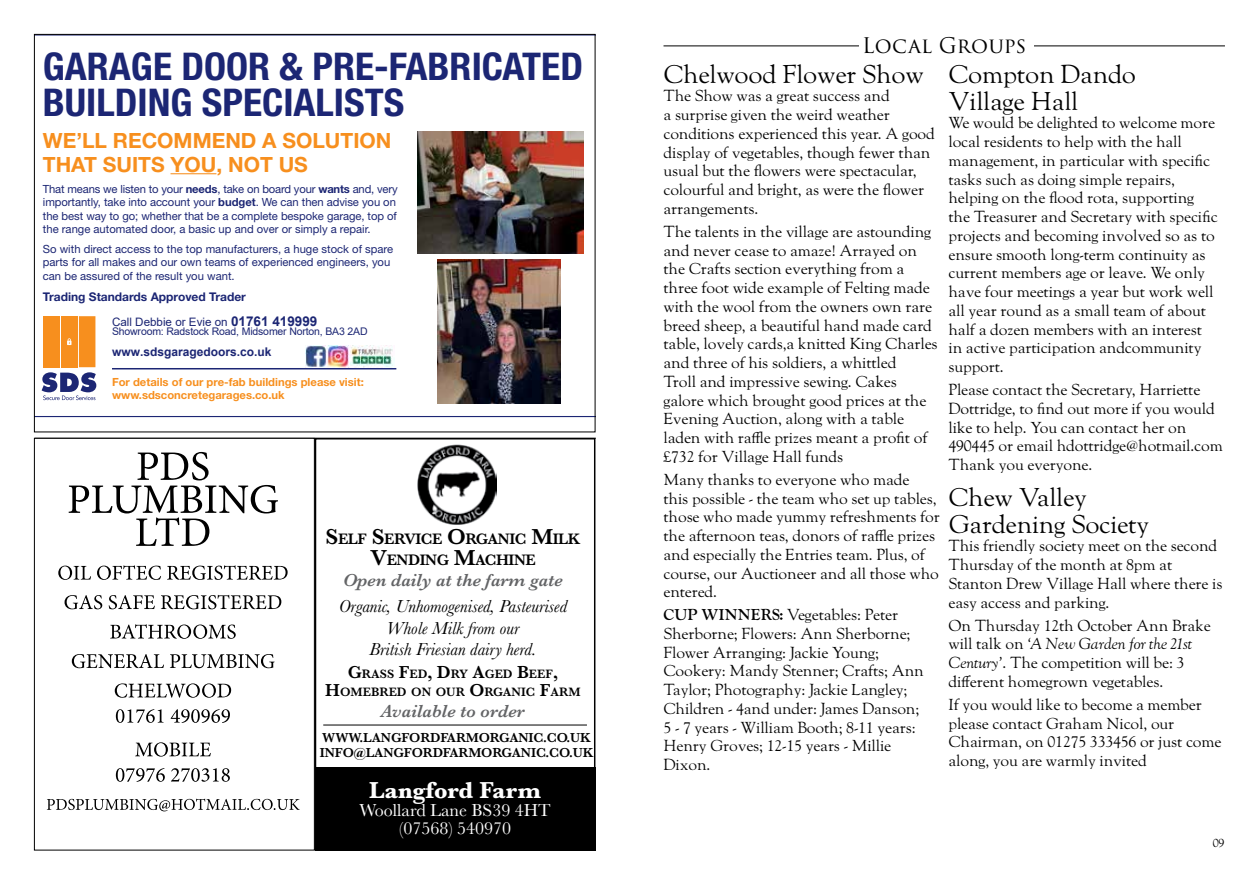
<style>
.page{position:relative;width:1259px;height:893px;background:#fff}
.page>*{position:absolute;margin:0;border:0;box-sizing:border-box;transform-origin:0 0}
.t1{font:700 condensed 38.25px/36px "Helvetica Neue LT Std";color:#1c2674}
.t2{font:25.5px/27px "LTC Goudy Oldstyle Pro";letter-spacing:-.01em;color:#000}
.t3{font:700 24px "Baskerville";color:#fff}
.t4{font:700 21px/24px "Helvetica Neue LT Std";color:#f78f1e}
.t5{font:21px "Trajan Pro 3";letter-spacing:.015em;color:#000}
.t6{font:italic 18px/21.6px "Baskerville";color:#000;text-align:center}
.t7{font:italic 600 18px "Baskerville";color:#636466}
.t8{font:18px/18px "Baskerville";color:#fff;text-align:center}
.t9{font:15.75px/18.8px "LTC Goudy Oldstyle Pro";letter-spacing:-.01em;color:#000}
.t10{font:600 15.75px/21px "Baskerville";letter-spacing:-.03em;color:#000;text-align:center}
.t11{font:600 13.5px/15px "Baskerville";letter-spacing:-.01em;color:#000}
.t12{font:600 12.6px/18px "Baskerville";color:#000;text-align:center}
.t13{font:700 12px "Helvetica Neue LT Std";color:#1c2674}
.t14{font:700 12px "Arial";color:#1c2674}
.t15{font:12px "LTC Goudy Oldstyle Pro";color:#000}
.t16{font:11.7px "Arial";color:#1c2674}
.t17{font:11.25px/13.5px "Helvetica Neue LT Std";color:#1c2674}
.t18{font:700 11.25px/13.5px "Helvetica Neue LT Std";color:#f78f1e}
.t19{font:10.5px "Arial";letter-spacing:-.015em;color:#1c2674}
.s1{font-weight:700}
.s2{font-weight:700;font-size:13.5px}
.s3{font-size:22.5px}
.s4{font-size:18px}
.s5{font-style:italic}
</style>
<div class="page">
<svg style="left:36px;top:131px;width:557px;height:286px"></svg>
<hr style="left:170px;top:173px;width:46px;height:1px;background:#f78f1e">
<hr style="left:112px;top:368px;width:284px;height:1px;background:#1c2674">
<svg style="left:42px;top:316px;width:54px;height:84px"></svg>
<img style="left:417px;top:132px;width:166px;height:122px">
<img style="left:305px;top:345px;width:43px;height:22px">
<img style="left:350px;top:345px;width:44px;height:22px">
<img style="left:437px;top:260px;width:124px;height:144px">
<hr style="left:34px;top:438px;width:562px;height:1px;background:#000">
<hr style="left:315px;top:438px;width:1px;height:412px;background:#000">
<div style="left:315px;top:767px;width:281px;height:83px;background:#000"></div>
<img style="left:417px;top:444px;width:79px;height:80px">
<hr style="left:323px;top:725px;width:264px;height:1px;background:#000">
<hr style="left:663px;top:46px;width:562px;height:1px;background:#000">
<div style="left:859px;top:30px;width:174px;height:34px;background:#fff"></div>
<div style="left:34px;top:438px;width:281px;height:412px;border:1px solid #000"></div>
<svg style="left:47px;top:799px;width:253px;height:12px"></svg>
<svg style="left:116px;top:768px;width:114px;height:14px"></svg>
<svg style="left:135px;top:742px;width:76px;height:15px"></svg>
<svg style="left:116px;top:709px;width:114px;height:14px"></svg>
<svg style="left:115px;top:683px;width:116px;height:15px"></svg>
<svg style="left:72px;top:654px;width:202px;height:14px"></svg>
<svg style="left:110px;top:624px;width:126px;height:15px"></svg>
<svg style="left:65px;top:595px;width:216px;height:14px"></svg>
<svg style="left:58px;top:565px;width:230px;height:15px"></svg>
<svg style="left:69px;top:452px;width:209px;height:94px"></svg>
<h1 class="t1" style="left:43px;top:48px;width:541px">GARAGE DOOR &amp; PRE-FABRICATED<br>BUILDING SPECIALISTS</h1>
<h3 class="t4" style="left:43px;top:128px;width:350px">We’ll recommend a solution that suits you, not us</h3>
<p class="t17" style="left:43px;top:182px;width:356px">That means we listen to your <span class="s1">needs</span>, take on board your <span class="s1">wants</span> and, very importantly, take into account your <span class="s1">budget</span>. We can then advise you on the best way to go; whether that be a complete bespoke garage, top of the range automated door, a basic up and over or simply a repair.</p>
<p class="t17" style="left:43px;top:242px;width:352px">So with direct access to the top manufacturers, a huge stock of spare parts for all makes and our own teams of experienced engineers, you can be assured of the result you want.</p>
<p class="t13" style="left:43px;top:289px;width:204px">trading standards approved trader</p>
<p class="t16" style="left:112px;top:314px;width:207px">Call Debbie or Evie on <span class="s2">01761 419999</span></p>
<p class="t19" style="left:112px;top:324px;width:257px">Showroom: Radstock Road, Midsomer Norton, BA3 2AD</p>
<p class="t14" style="left:112px;top:344px;width:161px">www.sdsgaragedoors.co.uk</p>
<p class="t18" style="left:112px;top:375px;width:253px">For details of our pre-fab buildings please visit: www.sdsconcretegarages.co.uk</p>
<p class="t10" style="left:325px;top:528px;width:256px"><span class="s3">S</span>ELF <span class="s3">S</span>ERVICE <span class="s3">O</span>RGANIC <span class="s3">M</span>ILK<br><span class="s3">V</span>ENDING <span class="s3">M</span>ACHINE</p>
<p class="t7" style="left:343px;top:568px;width:221px">Open daily at the farm gate</p>
<p class="t6" style="left:339px;top:595px;width:230px">Organic, Unhomogenised, Pasteurised<br>Whole Milk from our<br>British Friesian dairy herd.</p>
<p class="t12" style="left:325px;top:664px;width:256px"><span class="s4">G</span>RASS <span class="s4">F</span>ED<span class="s4">, D</span>RY <span class="s4">A</span>GED <span class="s4">B</span>EEF<span class="s4">,<br>H</span>OMEBRED ON OUR <span class="s4">O</span>RGANIC <span class="s4">F</span>ARM</p>
<p class="t7" style="left:381px;top:699px;width:145px">Available to order</p>
<p class="t11" style="left:320px;top:730px;width:275px">WWW.LANGFORDFARMORGANIC.CO.UK<br>INFO@LANGFORDFARMORGANIC.CO.UK</p>
<h3 class="t3" style="left:369px;top:773px;width:173px">Langford Farm</h3>
<p class="t8" style="left:359px;top:801px;width:193px">Woollard Lane BS39 4HT (07568) 540970</p>
<h3 class="t5" style="left:862px;top:31px;width:166px">Local Groups</h3>
<h2 class="t2" style="left:663px;top:61px;width:262px">Chelwood Flower Show</h2>
<p class="t9" style="left:663px;top:87px;width:273px">The Show was a great success and<br>a surprise given the weird weather conditions experienced this year. A good display of vegetables, though fewer than usual but the flowers were spectacular, colourful and bright, as were the flower arrangements.</p>
<p class="t9" style="left:663px;top:222px;width:276px">The talents in the village are astounding and never cease to amaze! Arrayed on the Crafts section everything from a three foot wide example of Felting made with the wool from the owners own rare breed sheep, a beautiful hand made card table, lovely cards,a knitted King Charles and three of his soldiers, a whittled<br>Troll and impressive sewing. Cakes galore which brought good prices at the Evening Auction, along with a table laden with raffle prizes meant a profit of £732 for Village Hall funds</p>
<p class="t9" style="left:663px;top:470px;width:278px">Many thanks to everyone who made<br>this possible - the team who set up tables, those who made yummy refreshments for the afternoon teas, donors of raffle prizes and especially the Entries team. Plus, of course, our Auctioneer and all those who entered.</p>
<p class="t9" style="left:663px;top:606px;width:262px"><span class="s1">CUP WINNERS:</span> Vegetables: Peter<br>Sherborne; Flowers: Ann Sherborne;<br>Flower Arranging: Jackie Young;<br>Cookery: Mandy Stenner; Crafts; Ann<br>Taylor; Photography: Jackie Langley;<br>Children - 4and under: James Danson;<br>5 - 7 years - William Booth; 8-11 years:<br>Henry Groves; 12-15 years - Millie<br>Dixon.</p>
<h2 class="t2" style="left:948px;top:61px;width:189px">Compton Dando<br>Village Hall</h2>
<p class="t9" style="left:948px;top:114px;width:271px">We would be delighted to welcome more local residents to help with the hall management, in particular with specific tasks such as doing simple repairs, helping on the flood rota, supporting the Treasurer and Secretary with specific projects and becoming involved so as to ensure smooth long-term continuity as current members age or leave. We only have four meetings a year but work well all year round as a small team of about half a dozen members with an interest in active participation and community support.</p>
<p class="t9" style="left:948px;top:381px;width:276px">Please contact the Secretary, Harriette Dottridge, to find out more if you would like to help. You can contact her on 490445 or email hdottridge@hotmail.com Thank you everyone.</p>
<h2 class="t2" style="left:948px;top:484px;width:202px">Chew Valley<br>Gardening Society</h2>
<p class="t9" style="left:948px;top:537px;width:275px">This friendly society meet on the second Thursday of the month at 8pm at Stanton Drew Village Hall where there is easy access and parking.</p>
<p class="t9" style="left:948px;top:616px;width:264px">On Thursday 12th October Ann Brake will talk on <span class="s5">‘A New Garden for the 21st Century’</span>. The competition will be: 3 different homegrown vegetables.</p>
<p class="t9" style="left:948px;top:695px;width:274px">If you would like to become a member please contact Graham Nicol, our Chairman, on 01275 333456 or just come along, you are warmly invited</p>
<p class="t15" style="left:1212px;top:835px;width:13px">09</p>
</div>
